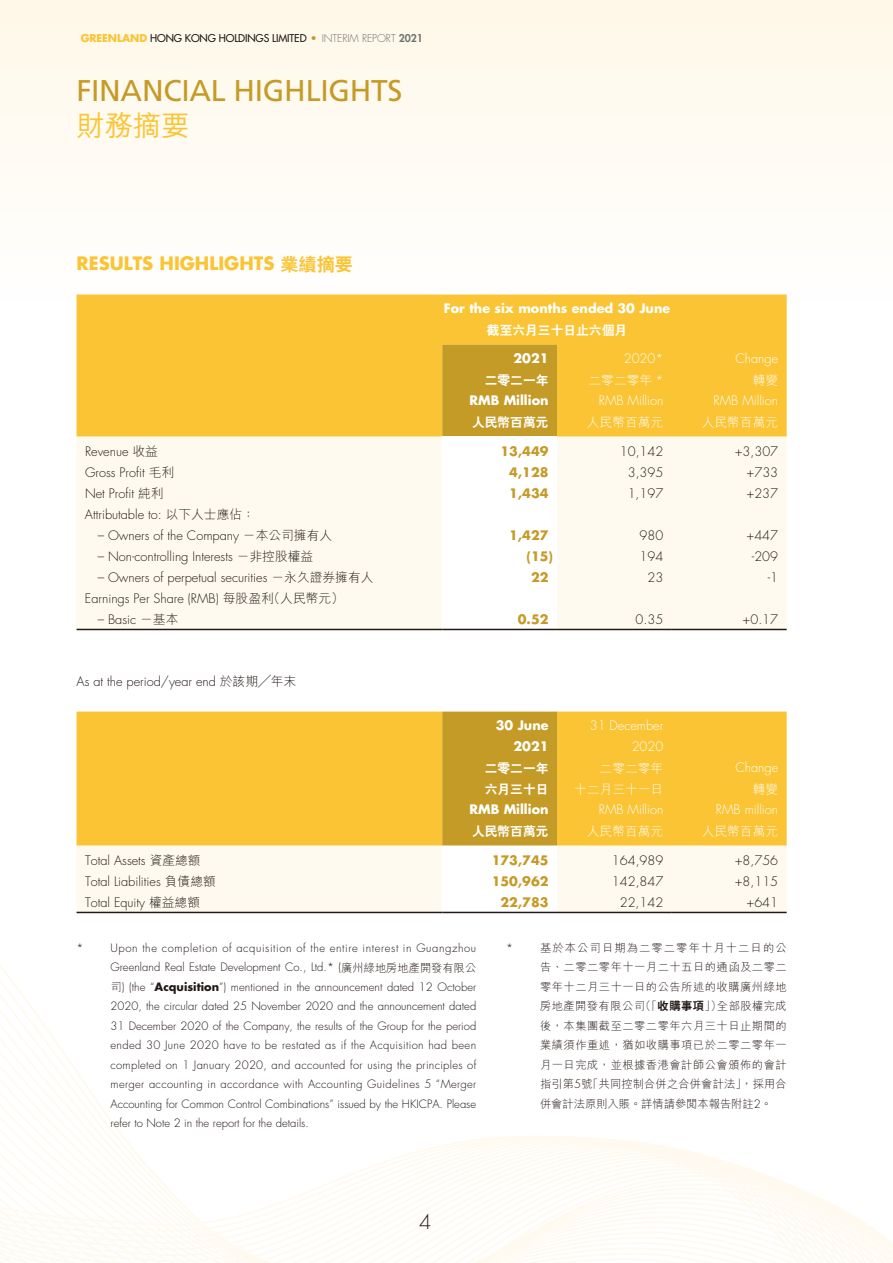
<style>
.page{position:relative;width:893px;height:1263px;background:#fff}
.page>*{position:absolute;margin:0;border:0;box-sizing:border-box;transform-origin:0 0}
.t1{font:30px "Frutiger LT Std";letter-spacing:-.01em;color:#c59b27}
.t2{font:500 28.5px "M Hei HK";color:#fac434}
.t3{font:300 19.5px "Futura Std";color:#231916}
.t4{font:700 18px "Futura Std";color:#fac434}
.t5{font:300 12.75px "Futura Std";color:#231916}
.t6{font:300 12.75px/21px "Futura Std";color:#fff;text-align:right}
.t7{font:700 12.75px/21px "Futura Std";color:#fff;text-align:right}
.t8{font:700 12.75px "Futura Std";color:#c59b27}
.t9{font:300 12.75px/21px "M Hei HK";color:#fff;text-align:right}
.t10{font:800 12.75px/21px "C Hei 2 HK";color:#fff}
.t11{font:300 11.25px/19.5px "Futura Std";color:#231916;text-align:justify}
.t12{font:300 11.25px/19.5px "M Hei HK";letter-spacing:.015em;color:#231916;text-align:justify}
.t13{font:500 10.5px "Futura Std";letter-spacing:-.01em;color:#231916}
.s1{font-weight:700;color:#fac434}
.s2{font-weight:300;color:#c59b27}
.s3{font-weight:300;color:#727272}
.s4{font-weight:800;color:#727272}
.s5{font-family:"C Hei 2 HK";font-weight:800}
.s6{font-family:"Futura Std"}
.s7{font-family:"M Hei HK"}
.s8{font-weight:700}
</style>
<div class="page">
<div style="left:0;top:0;width:893px;height:303px;background:#fffbf3"></div>
<svg style="left:0;top:965px;width:893px;height:298px"></svg>
<div style="left:77px;top:294px;width:710px;height:143px;background:#fac434"></div>
<div style="left:442px;top:345px;width:115px;height:92px;background:#c59b27"></div>
<div style="left:77px;top:437px;width:710px;height:192px;background:#fffaef"></div>
<div style="left:442px;top:437px;width:115px;height:21px;background:#fff"></div>
<svg style="left:442px;top:458px;width:115px;height:171px"></svg>
<hr style="left:77px;top:629px;width:365px;height:1px;background:#231916">
<hr style="left:442px;top:629px;width:115px;height:1px;background:#231916">
<hr style="left:557px;top:629px;width:115px;height:1px;background:#231916">
<hr style="left:672px;top:629px;width:115px;height:1px;background:#231916">
<div style="left:77px;top:712px;width:710px;height:134px;background:#fac434"></div>
<div style="left:77px;top:846px;width:710px;height:66px;background:#fffaef"></div>
<svg style="left:442px;top:712px;width:115px;height:200px"></svg>
<hr style="left:77px;top:912px;width:365px;height:1px;background:#231916">
<hr style="left:442px;top:912px;width:115px;height:1px;background:#231916">
<hr style="left:557px;top:912px;width:115px;height:1px;background:#231916">
<hr style="left:672px;top:912px;width:115px;height:1px;background:#231916">
<p class="t13" style="left:81px;top:32px;width:343px"><span class="s1">GREENLAND</span> HONG KONG HOLDINGS LIMITED <span class="s2">•</span> <span class="s3">INTERIM REPORT</span> <span class="s4">2021</span></p>
<h1 class="t1" style="left:77px;top:73px;width:327px">FINANCIAL HIGHLIGHTS</h1>
<h2 class="t2" style="left:77px;top:105px;width:115px">財務摘要</h2>
<h3 class="t4" style="left:77px;top:252px;width:278px">RESULTS HIGHLIGHTS <span class="s5">業績摘要</span></h3>
<p class="t7" style="left:444px;top:298px;width:228px">For the six months ended 30 June</p>
<p class="t10" style="left:487px;top:320px;width:142px">截至六月三十日止六個月</p>
<p class="t7" style="left:514px;top:348px;width:36px">2021</p>
<p class="t6" style="left:624px;top:349px;width:41px">2020*</p>
<p class="t6" style="left:735px;top:349px;width:44px">Change</p>
<p class="t10" style="left:485px;top:370px;width:65px">二零二一年</p>
<p class="t9" style="left:588px;top:369px;width:76px">二零二零年 <span class="s6">*</span></p>
<p class="t9" style="left:753px;top:369px;width:27px">轉變</p>
<p class="t7" style="left:469px;top:390px;width:81px">RMB Million</p>
<p class="t6" style="left:599px;top:391px;width:66px">RMB Million</p>
<p class="t6" style="left:714px;top:391px;width:66px">RMB Million</p>
<p class="t10" style="left:472px;top:412px;width:78px">人民幣百萬元</p>
<p class="t9" style="left:587px;top:411px;width:78px">人民幣百萬元</p>
<p class="t9" style="left:702px;top:411px;width:78px">人民幣百萬元</p>
<p class="t5" style="left:85px;top:443px;width:74px">Revenue <span class="s7">收益</span></p>
<p class="t8" style="left:500px;top:442px;width:50px">13,449</p>
<p class="t5" style="left:620px;top:443px;width:45px">10,142</p>
<p class="t5" style="left:735px;top:443px;width:45px">+3,307</p>
<p class="t5" style="left:85px;top:464px;width:91px">Gross Profit <span class="s7">毛利</span></p>
<p class="t8" style="left:509px;top:463px;width:41px">4,128</p>
<p class="t5" style="left:628px;top:464px;width:37px">3,395</p>
<p class="t5" style="left:746px;top:464px;width:33px">+733</p>
<p class="t5" style="left:85px;top:485px;width:80px">Net Profit <span class="s7">純利</span></p>
<p class="t8" style="left:509px;top:484px;width:41px">1,434</p>
<p class="t5" style="left:628px;top:485px;width:37px">1,197</p>
<p class="t5" style="left:746px;top:485px;width:33px">+237</p>
<p class="t5" style="left:85px;top:506px;width:171px">Attributable to: <span class="s7">以下人士應佔：</span></p>
<p class="t5" style="left:98px;top:527px;width:236px">– Owners of the Company <span class="s7">－本公司擁有人</span></p>
<p class="t8" style="left:509px;top:526px;width:41px">1,427</p>
<p class="t5" style="left:640px;top:527px;width:25px">980</p>
<p class="t5" style="left:746px;top:527px;width:33px">+447</p>
<p class="t5" style="left:98px;top:548px;width:217px">– Non-controlling Interests <span class="s7">－非控股權益</span></p>
<p class="t8" style="left:526px;top:547px;width:28px">(15)</p>
<p class="t5" style="left:640px;top:548px;width:25px">194</p>
<p class="t5" style="left:752px;top:548px;width:28px">-209</p>
<p class="t5" style="left:98px;top:569px;width:277px">– Owners of perpetual securities <span class="s7">－永久證券擁有人</span></p>
<p class="t8" style="left:531px;top:568px;width:19px">22</p>
<p class="t5" style="left:647px;top:569px;width:17px">23</p>
<p class="t5" style="left:768px;top:569px;width:12px">-1</p>
<p class="t5" style="left:85px;top:590px;width:260px">Earnings Per Share (RMB) <span class="s7">每股盈利（人民幣元）</span></p>
<p class="t5" style="left:98px;top:611px;width:82px">– Basic <span class="s7">－基本</span></p>
<p class="t8" style="left:518px;top:610px;width:32px">0.52</p>
<p class="t5" style="left:636px;top:611px;width:29px">0.35</p>
<p class="t5" style="left:742px;top:611px;width:37px">+0.17</p>
<p class="t5" style="left:77px;top:674px;width:221px">As at the period/year end <span class="s7">於該期╱年末</span></p>
<p class="t7" style="left:496px;top:715px;width:54px">30 June<br>2021</p>
<p class="t6" style="left:590px;top:716px;width:75px">31 December<br>2020</p>
<p class="t10" style="left:485px;top:758px;width:65px">二零二一年六月三十日</p>
<p class="t9" style="left:574px;top:757px;width:91px">二零二零年<br>十二月三十一日</p>
<p class="t6" style="left:735px;top:758px;width:44px">Change</p>
<p class="t9" style="left:753px;top:778px;width:27px">轉變</p>
<p class="t7" style="left:469px;top:799px;width:81px">RMB Million</p>
<p class="t6" style="left:599px;top:800px;width:66px">RMB Million</p>
<p class="t6" style="left:716px;top:800px;width:64px">RMB million</p>
<p class="t10" style="left:472px;top:821px;width:78px">人民幣百萬元</p>
<p class="t9" style="left:587px;top:820px;width:78px">人民幣百萬元</p>
<p class="t9" style="left:702px;top:820px;width:78px">人民幣百萬元</p>
<p class="t5" style="left:85px;top:853px;width:117px">Total Assets <span class="s7">資產總額</span></p>
<p class="t8" style="left:492px;top:851px;width:58px">173,745</p>
<p class="t5" style="left:612px;top:852px;width:53px">164,989</p>
<p class="t5" style="left:735px;top:852px;width:45px">+8,756</p>
<p class="t5" style="left:85px;top:874px;width:132px">Total Liabilities <span class="s7">負債總額</span></p>
<p class="t8" style="left:492px;top:872px;width:58px">150,962</p>
<p class="t5" style="left:612px;top:873px;width:53px">142,847</p>
<p class="t5" style="left:735px;top:873px;width:45px">+8,115</p>
<p class="t5" style="left:85px;top:895px;width:117px">Total Equity <span class="s7">權益總額</span></p>
<p class="t8" style="left:500px;top:893px;width:50px">22,783</p>
<p class="t5" style="left:620px;top:894px;width:45px">22,142</p>
<p class="t5" style="left:746px;top:894px;width:33px">+641</p>
<p class="t11" style="left:77px;top:938px;width:8px">*</p>
<p class="t11" style="left:111px;top:938px;width:367px">Upon the completion of acquisition of the entire interest in Guangzhou Greenland Real Estate Development Co., Ltd.* (<span class="s7">廣州綠地房地產開發有限公司</span>) (the “<span class="s8">Acquisition</span>”) mentioned in the announcement dated 12 October 2020, the circular dated 25 November 2020 and the announcement dated 31 December 2020 of the Company, the results of the Group for the period ended 30 June 2020 have to be restated as if the Acquisition had been completed on 1 January 2020, and accounted for using the principles of merger accounting in accordance with Accounting Guidelines 5 “Merger Accounting for Common Control Combinations” issued by the HKICPA. Please refer to Note 2 in the report for the details.</p>
<p class="t11" style="left:506px;top:938px;width:8px">*</p>
<p class="t12" style="left:540px;top:938px;width:248px">基於本公司日期為二零二零年十月十二日的公告、二零二零年十一月二十五日的通函及二零二零年十二月三十一日的公告所述的收購廣州綠地房地產開發有限公司（「<span class="s5">收購事項</span>」）全部股權完成後，本集團截至二零二零年六月三十日止期間的業績須作重述，猶如收購事項已於二零二零年一月一日完成，並根據香港會計師公會頒佈的會計指引第<span class="s6">5</span>號「共同控制合併之合併會計法」，採用合併會計法原則入賬。詳情請參閱本報告附註<span class="s6">2</span>。</p>
<h3 class="t3" style="left:419px;top:1210px;width:14px">4</h3>
</div>
